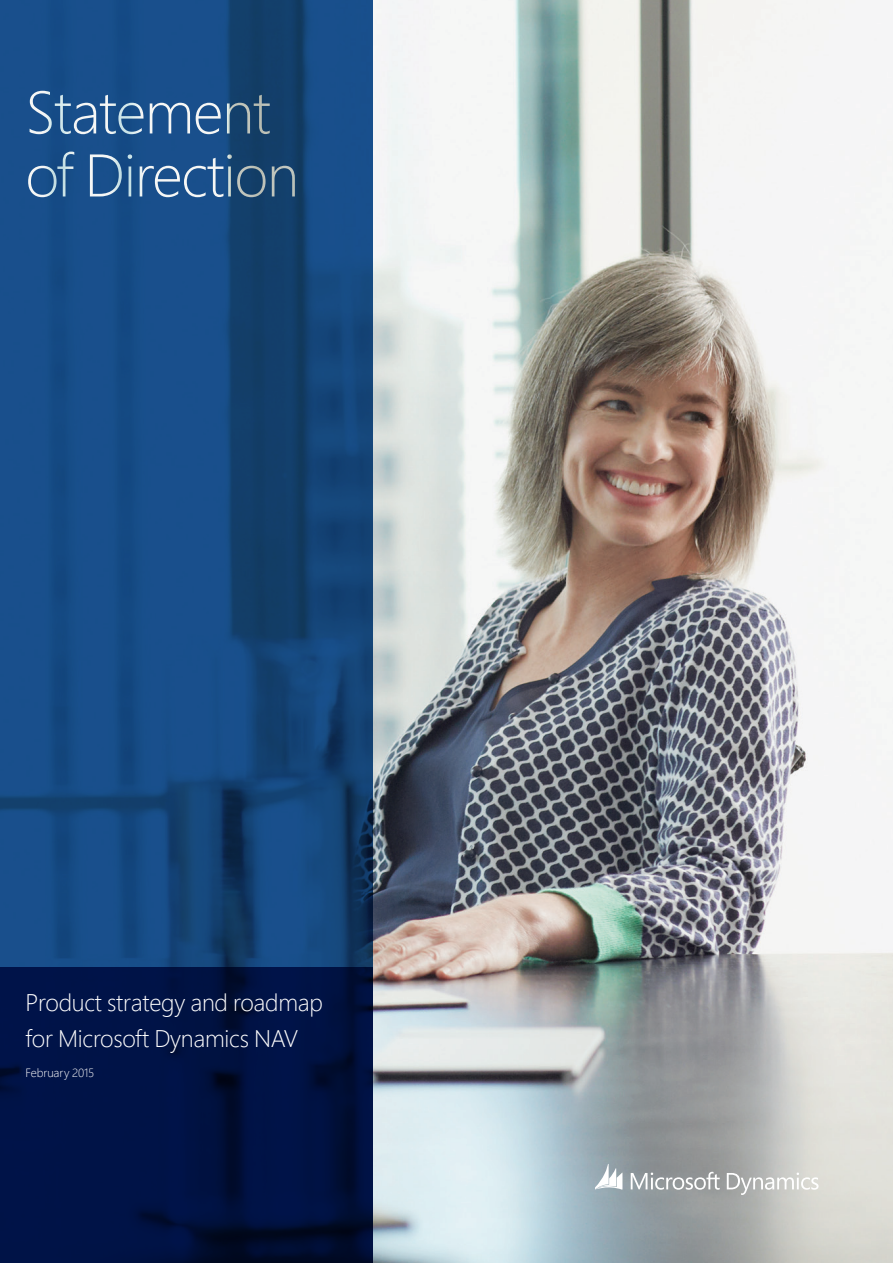
<style>
.page{position:relative;width:893px;height:1263px;background:#fff}
.page>*{position:absolute;margin:0;border:0;box-sizing:border-box;transform-origin:0 0}
.t1{font:300 60px/63px "Segoe Pro";letter-spacing:-.02em;color:#fff}
.Headline_Mark{font:300 24px/36px "Segoe Pro";letter-spacing:-.01em;color:#fff}
.Headline_Mark-2{font:300 12px "Segoe Pro";letter-spacing:-.01em;color:#fff}
</style>
<div class="page">
<img style="left:372px;top:0;width:521px;height:1263px">
<svg style="left:0;top:0;width:372px;height:967px;background:#164980"></svg>
<svg style="left:631px;top:1172px;width:89px;height:18px"></svg>
<svg style="left:727px;top:1172px;width:92px;height:23px"></svg>
<svg style="left:595px;top:1164px;width:27px;height:25px"></svg>
<svg style="left:0;top:967px;width:372px;height:296px;background:#001141"></svg>
<h1 class="t1" style="left:26px;top:79px;width:275px">Statement of Direction</h1>
<p class="Headline_Mark" style="left:26px;top:984px;width:299px">Product strategy and roadmap for Microsoft Dynamics NAV</p>
<p class="Headline_Mark-2" style="left:26px;top:1064px;width:70px">February 2015</p>
</div>
